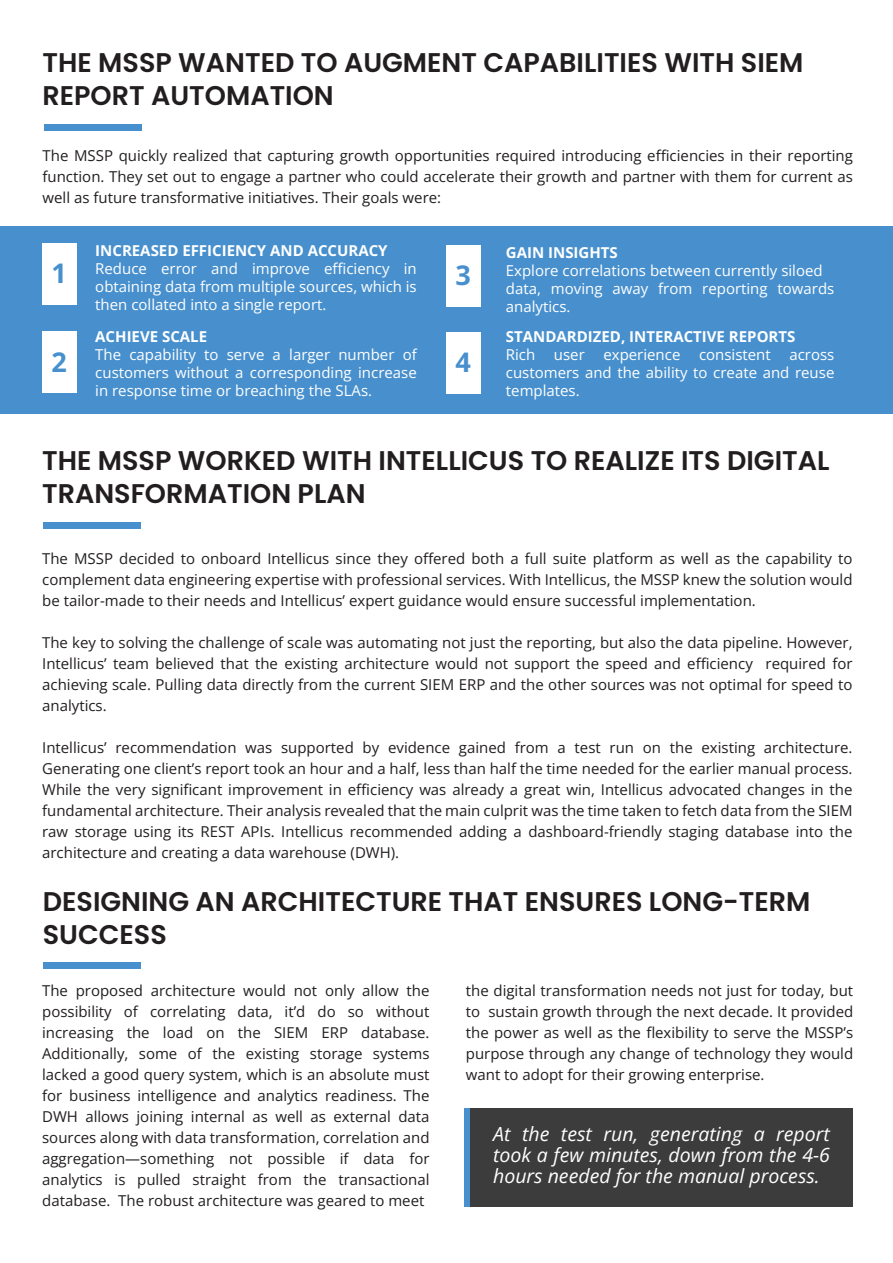
<style>
.page{position:relative;width:893px;height:1263px;background:#fff}
.page>*{position:absolute;margin:0;border:0;box-sizing:border-box;transform-origin:0 0}
.t1{font:600 27px/32.4px "Poppins";color:#221e1f}
.t2{font:700 27px "Open Sans";color:#4890cd}
.t3{font:italic 19.5px/21px "Open Sans";color:#fff;text-align:justify}
.t4{font:15px/21px "Open Sans";color:#221e1f;text-align:justify}
.t5{font:15px/18px "Open Sans";color:#fff;text-align:justify}
.t6{font:700 15px "Open Sans";color:#fff}
</style>
<div class="page">
<div style="left:44px;top:124px;width:97px;height:6px;background:#4890cd"></div>
<div style="left:0;top:226px;width:893px;height:188px;background:#4890cd"></div>
<div style="left:43px;top:243px;width:34px;height:62px;background:#fff"></div>
<div style="left:43px;top:331px;width:34px;height:62px;background:#fff"></div>
<div style="left:447px;top:245px;width:34px;height:62px;background:#fff"></div>
<div style="left:447px;top:332px;width:34px;height:62px;background:#fff"></div>
<div style="left:43px;top:522px;width:98px;height:6px;background:#4890cd"></div>
<div style="left:43px;top:963px;width:98px;height:6px;background:#4890cd"></div>
<div style="left:464px;top:1108px;width:389px;height:99px;background:#3d3c3c"></div>
<div style="left:464px;top:1108px;width:6px;height:99px;background:#4890cd"></div>
<h1 class="t1" style="left:43px;top:47px;width:762px">THE MSSP WANTED TO AUGMENT CAPABILITIES WITH SIEM<br>REPORT AUTOMATION</h1>
<p class="t4" style="left:43px;top:144px;width:812px">The MSSP quickly realized that capturing growth opportunities required introducing efficiencies in their reporting function. They set out to engage a partner who could accelerate their growth and partner with them for current as well as future transformative initiatives. Their goals were:</p>
<h1 class="t2" style="left:52px;top:254px;width:17px">1</h1>
<h1 class="t2" style="left:52px;top:344px;width:17px">2</h1>
<p class="t6" style="left:95px;top:240px;width:294px">INCREASED EFFICIENCY AND ACCURACY</p>
<p class="t5" style="left:95px;top:259px;width:323px">Reduce error and improve efficiency in obtaining data from multiple sources, which is then collated into a single report.</p>
<p class="t6" style="left:95px;top:326px;width:113px">ACHIEVE SCALE</p>
<p class="t5" style="left:95px;top:345px;width:323px">The capability to serve a larger number of customers without a corresponding increase in response time or breaching the SLAs.</p>
<h1 class="t2" style="left:456px;top:256px;width:17px">3</h1>
<h1 class="t2" style="left:456px;top:344px;width:17px">4</h1>
<p class="t6" style="left:506px;top:242px;width:113px">GAIN INSIGHTS</p>
<p class="t5" style="left:506px;top:261px;width:330px;text-align:left">Explore correlations between currently siloed data, moving away from reporting towards analytics.</p>
<p class="t6" style="left:506px;top:326px;width:291px">STANDARDIZED, INTERACTIVE REPORTS</p>
<p class="t5" style="left:506px;top:345px;width:330px">Rich user experience consistent across customers and the ability to create and reuse templates.</p>
<h1 class="t1" style="left:42px;top:445px;width:789px">THE MSSP WORKED WITH INTELLICUS TO REALIZE ITS DIGITAL<br>TRANSFORMATION PLAN</h1>
<p class="t4" style="left:42px;top:547px;width:812px">The MSSP decided to onboard Intellicus since they offered both a full suite platform as well as the capability to complement data engineering expertise with professional services. With Intellicus, the MSSP knew the solution would be tailor-made to their needs and Intellicus’ expert guidance would ensure successful implementation.</p>
<p class="t4" style="left:42px;top:631px;width:812px">The key to solving the challenge of scale was automating not just the reporting, but also the data pipeline. However, Intellicus’ team believed that the existing architecture would not support the speed and efficiency required for achieving scale. Pulling data directly from the current SIEM ERP and the other sources was not optimal for speed to analytics.</p>
<p class="t4" style="left:42px;top:736px;width:812px">Intellicus’ recommendation was supported by evidence gained from a test run on the existing architecture.<br>Generating one client’s report took an hour and a half, less than half the time needed for the earlier manual process.<br>While the very significant improvement in efficiency was already a great win, Intellicus advocated changes in the fundamental architecture. Their analysis revealed that the main culprit was the time taken to fetch data from the SIEM raw storage using its REST APIs. Intellicus recommended adding a dashboard-friendly staging database into the architecture and creating a data warehouse (DWH).</p>
<h1 class="t1" style="left:43px;top:886px;width:769px">DESIGNING AN ARCHITECTURE THAT ENSURES LONG-TERM<br>SUCCESS</h1>
<p class="t4" style="left:42px;top:980px;width:389px">The proposed architecture would not only allow the possibility of correlating data, it’d do so without increasing the load on the SIEM ERP database.<br>Additionally, some of the existing storage systems lacked a good query system, which is an absolute must for business intelligence and analytics readiness. The DWH allows joining internal as well as external data sources along with data transformation, correlation and aggregation—something not possible if data for analytics is pulled straight from the transactional database. The robust architecture was geared to meet</p>
<p class="t4" style="left:466px;top:980px;width:389px">the digital transformation needs not just for today, but to sustain growth through the next decade. It provided the power as well as the flexibility to serve the MSSP’s purpose through any change of technology they would want to adopt for their growing enterprise.</p>
<h2 class="t3" style="left:493px;top:1123px;width:338px">At the test run, generating a report took a few minutes, down from the 4-6 hours needed for the manual process.</h2>
</div>
